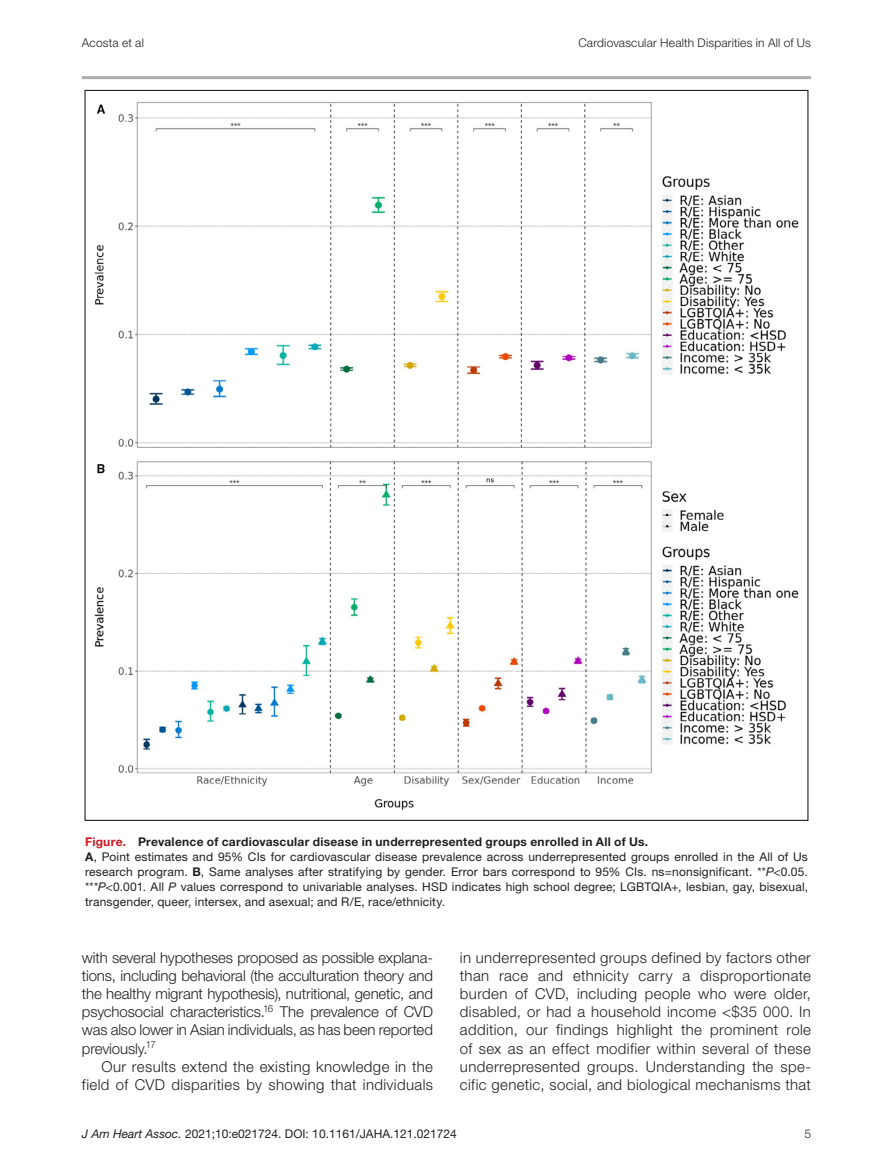
<style>
.page{position:relative;width:893px;height:1174px;background:#fff}
.page>*{position:absolute;margin:0;border:0;box-sizing:border-box;transform-origin:0 0}
.t1{font:300 15px/18px "Helvetica Neue LT Std";letter-spacing:.025em;color:#231f20;text-align:justify}
.t2{font:12px/15px "Helvetica Neue LT Std";letter-spacing:.015em;color:#231f20}
.t3{font:300 12px "Helvetica Neue LT Std";letter-spacing:.015em;color:#231f20}
.s1{font-weight:700;color:#cd151d}
.s2{font-weight:700}
.s3{font-style:italic}
</style>
<div class="page">
<img style="left:94px;top:101px;width:705px;height:709px">
<hr style="left:82px;top:76px;width:729px;height:3px;background:#aeafb3">
<p class="t3" style="left:82px;top:35px;width:63px">Acosta et al</p>
<p class="t3" style="left:578px;top:35px;width:234px">Cardiovascular Health Disparities in All of Us</p>
<p class="t2" style="left:85px;top:834px;width:724px"><span class="s1">Figure.</span> <span class="s2">Prevalence of cardiovascular disease in underrepresented groups enrolled in All of Us.<br>A</span>, Point estimates and 95% CIs for cardiovascular disease prevalence across underrepresented groups enrolled in the All of Us research program. <span class="s2">B</span>, Same analyses after stratifying by gender. Error bars correspond to 95% CIs. ns=nonsignificant. **<span class="s3">P</span>&lt;0.05. ***<span class="s3">P</span>&lt;0.001. All <span class="s3">P</span> values correspond to univariable analyses. HSD indicates high school degree; LGBTQIA+, lesbian, gay, bisexual, transgender, queer, intersex, and asexual; and R/E, race/ethnicity.</p>
<p class="t1" style="left:82px;top:948px;width:353px">with several hypotheses proposed as possible explana&shy;tions, including behavioral (the acculturation theory and the healthy migrant hypothesis), nutritional, genetic, and psychosocial characteristics.<sup>16</sup> The prevalence of CVD was also lower in Asian individuals, as has been reported previously.<sup>17</sup></p>
<p class="t1" style="left:82px;top:1056px;width:352px;text-align:right">Our results extend the existing knowledge in the field of CVD disparities by showing that individuals</p>
<p class="t1" style="left:460px;top:948px;width:353px">in underrepresented groups defined by factors other than race and ethnicity carry a disproportionate burden of CVD, including people who were older, disabled, or had a household income &lt;$35 000. In addition, our findings highlight the prominent role of sex as an effect modifier within several of these underrepresented groups. Understanding the spe&shy;cific genetic, social, and biological mechanisms that</p>
<p class="t2" style="left:82px;top:1126px;width:376px"><span class="s3">J Am Heart Assoc.</span> 2021;10:e021724. DOI: 10.1161/JAHA.121.021724</p>
<p class="t3" style="left:804px;top:1126px;width:8px">5</p>
</div>
